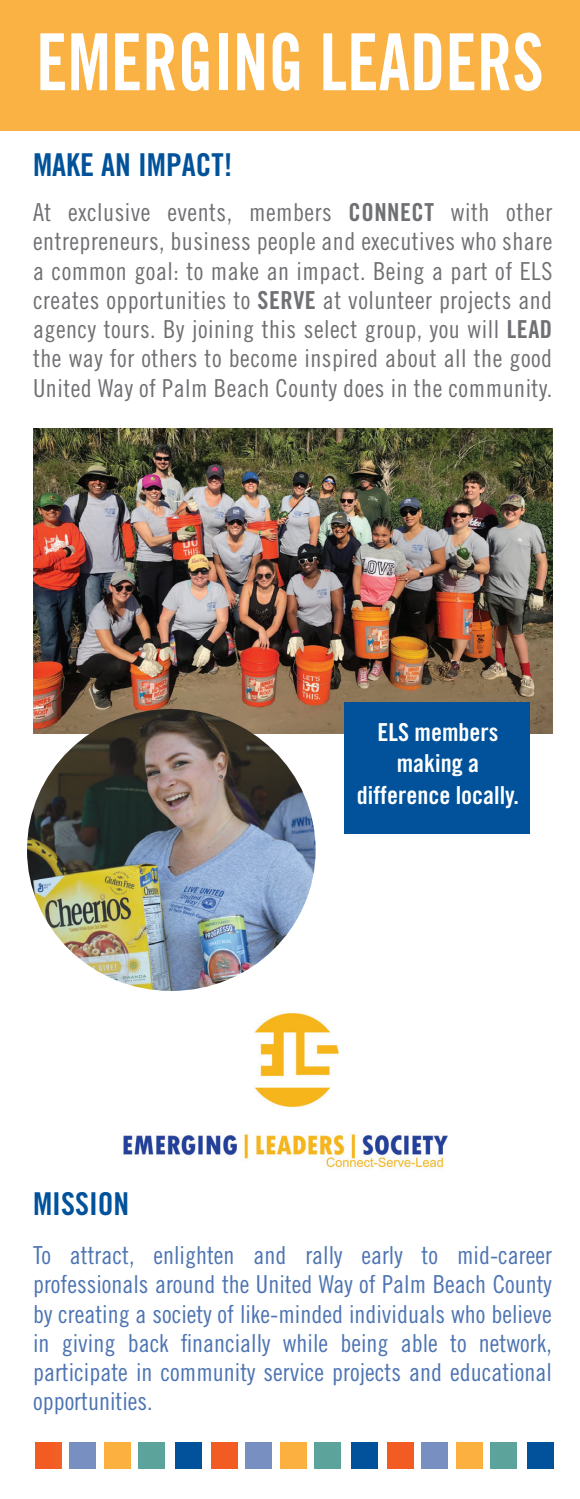
<style>
.page{position:relative;width:580px;height:1499px;background:#fff}
.page>*{position:absolute;margin:0;border:0;box-sizing:border-box;transform-origin:0 0}
.t1{font:78.75px "Trade Gothic Bold Cond Twenty";color:#fff;scale:.9 1}
.t2{font:31.5px "Trade Gothic Bold Cond Twenty";color:#01529a}
.t3{font:24.75px/29.2px "Trade Gothic Cond Eighteen";letter-spacing:.02em;color:#6f7073;text-align:justify}
.t4{font:24.75px/29.2px "Trade Gothic Cond Eighteen";color:#4d74b2;text-align:justify}
.t5{font:24.75px/31.5px "Trade Gothic Bold Cond Twenty";color:#fff;text-align:center}
.s1{font-family:"Trade Gothic Bold Cond Twenty"}
</style>
<div class="page">
<img style="left:33px;top:429px;width:519px;height:304px">
<div style="left:0;top:0;width:580px;height:130px;background:#fbb245"></div>
<img style="left:123px;top:1013px;width:325px;height:155px">
<div style="left:344px;top:702px;width:186px;height:131px;background:#01529a"></div>
<div style="left:35px;top:1441px;width:27px;height:27px;background:#f25b21"></div>
<div style="left:104px;top:1441px;width:27px;height:27px;background:#fbb03f"></div>
<div style="left:69px;top:1441px;width:27px;height:27px;background:#788fc2"></div>
<div style="left:175px;top:1441px;width:27px;height:27px;background:#01529a"></div>
<div style="left:138px;top:1441px;width:27px;height:27px;background:#5ba39b"></div>
<div style="left:211px;top:1441px;width:27px;height:27px;background:#f25b21"></div>
<div style="left:280px;top:1441px;width:27px;height:27px;background:#fbb03f"></div>
<div style="left:245px;top:1441px;width:27px;height:27px;background:#788fc2"></div>
<div style="left:351px;top:1441px;width:27px;height:27px;background:#01529a"></div>
<div style="left:314px;top:1441px;width:27px;height:27px;background:#5ba39b"></div>
<div style="left:387px;top:1441px;width:27px;height:27px;background:#f25b21"></div>
<div style="left:456px;top:1441px;width:27px;height:27px;background:#fbb03f"></div>
<div style="left:421px;top:1441px;width:27px;height:27px;background:#788fc2"></div>
<div style="left:527px;top:1441px;width:26px;height:27px;background:#01529a"></div>
<div style="left:490px;top:1441px;width:27px;height:27px;background:#5ba39b"></div>
<img style="left:27px;top:709px;width:289px;height:282px">
<p class="t1" style="left:36px;top:14px;width:566px">EMERGING LEADERS</p>
<p class="t2" style="left:33px;top:146px;width:201px">MAKE AN IMPACT!</p>
<p class="t3" style="left:33px;top:197px;width:521px">At exclusive events, members <span class="s1">CONNECT</span> with other entrepreneurs, business people and executives who share a common goal: to make an impact. Being a part of ELS creates opportunities to <span class="s1">SERVE</span> at volunteer projects and agency tours. By joining this select group, you will <span class="s1">LEAD </span>the way for others to become inspired about all the good United Way of Palm Beach County does in the community.</p>
<p class="t5" style="left:357px;top:716px;width:164px">ELS members making a difference locally.</p>
<p class="t2" style="left:33px;top:1184px;width:98px">MISSION</p>
<p class="t4" style="left:33px;top:1240px;width:520px">To attract, enlighten and rally early to mid-career professionals around the United Way of Palm Beach County by creating a society of like-minded individuals who believe in giving back financially while being able to network, participate in community service projects and educational opportunities.</p>
</div>
